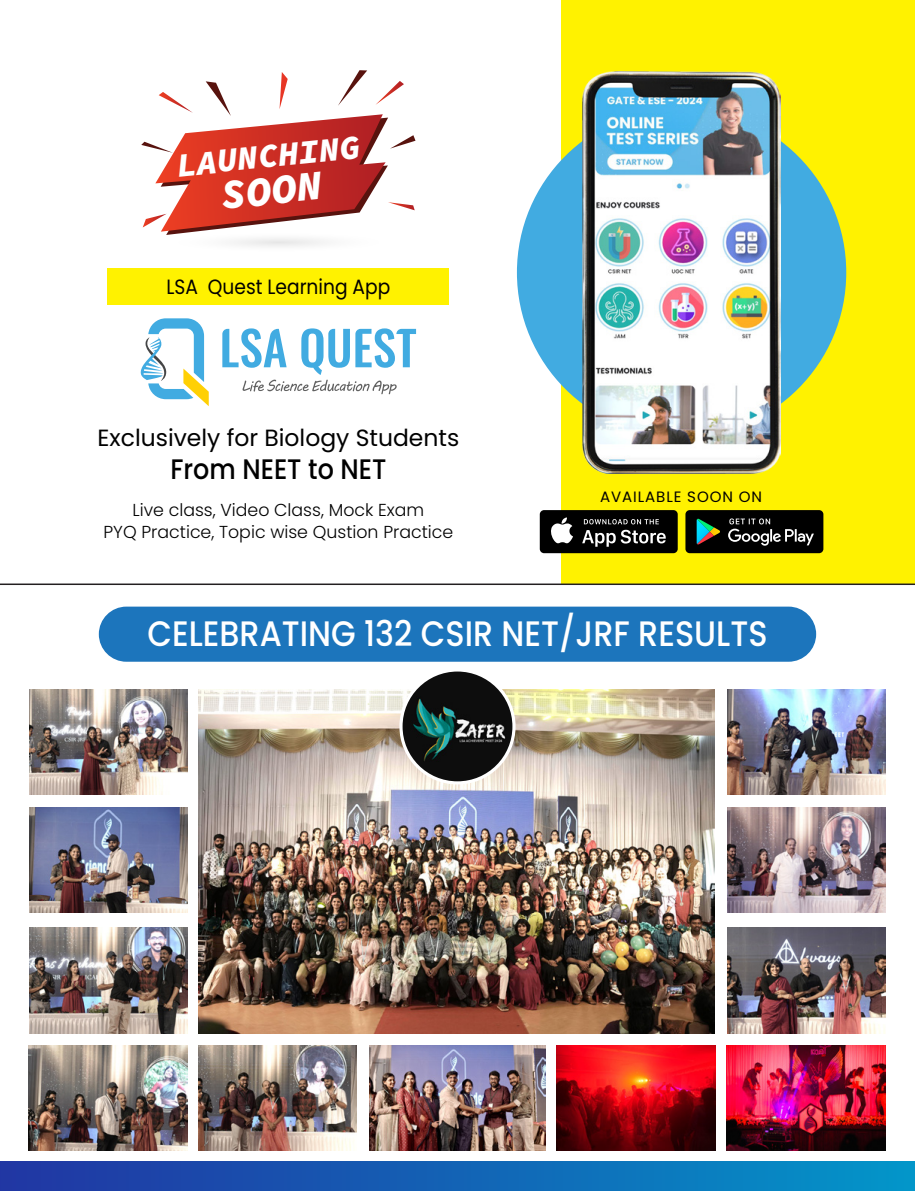
<style>
.page{position:relative;width:915px;height:1191px;background:#fff}
.page>*{position:absolute;margin:0;border:0;box-sizing:border-box;transform-origin:0 0}
.t1{font:italic 41.55px "Source Code Variable";color:#fff}
.t2{font:500 35.4px "Poppins";color:#fff;scale:.9 1}
.t3{font:italic 33.6px "Source Code Variable";color:#fff}
.t4{font:500 28.2px "Poppins";color:#000;scale:.9 1}
.t5{font:23.4px "Poppins";color:#000}
.t6{font:20.7px "Poppins";color:#000;scale:.9 1}
.t7{font:300 17.4px/22.5px "Poppins";color:#000;text-align:center}
.t8{font:15px "Poppins";letter-spacing:.06em;color:#000}
</style>
<div class="page">
<div style="left:108px;top:269px;width:341px;height:36px;background:#fff200"></div>
<div style="left:561px;top:0;width:353px;height:584px;background:#fff200"></div>
<div style="left:516px;top:108px;width:329px;height:329px;background:#41abe1;border-radius:50%"></div>
<div style="left:0;top:1161px;width:914px;height:30px;background:linear-gradient(to right,#2233a2,#0394c9)"></div>
<div style="left:99px;top:606px;width:716px;height:55px;background:#1c75bc;border-radius:28px"></div>
<img style="left:556px;top:1045px;width:158px;height:105px">
<img style="left:726px;top:1045px;width:159px;height:105px">
<img style="left:29px;top:1045px;width:158px;height:105px">
<img style="left:198px;top:1045px;width:158px;height:105px">
<img style="left:198px;top:689px;width:516px;height:344px">
<img style="left:727px;top:807px;width:158px;height:106px">
<img style="left:727px;top:927px;width:158px;height:106px">
<img style="left:727px;top:689px;width:158px;height:105px">
<img style="left:29px;top:689px;width:159px;height:105px">
<img style="left:29px;top:927px;width:159px;height:106px">
<img style="left:29px;top:807px;width:159px;height:106px">
<svg style="left:399px;top:668px;width:116px;height:116px"></svg>
<img style="left:402px;top:671px;width:110px;height:110px;border-radius:55px">
<img style="left:369px;top:1045px;width:176px;height:105px">
<div style="left:539px;top:510px;width:138px;height:43px;background:#000;border-radius:4px"></div>
<svg style="left:551px;top:517px;width:22px;height:26px"></svg>
<svg style="left:583px;top:519px;width:75px;height:5px"></svg>
<svg style="left:582px;top:530px;width:83px;height:17px"></svg>
<div style="left:685px;top:510px;width:138px;height:43px;background:#000;border-radius:4px"></div>
<svg style="left:696px;top:519px;width:24px;height:25px"></svg>
<svg style="left:728px;top:518px;width:85px;height:28px"></svg>
<svg style="left:140px;top:318px;width:69px;height:88px"></svg>
<svg style="left:222px;top:328px;width:194px;height:66px"></svg>
<svg style="left:141px;top:70px;width:274px;height:177px"></svg>
<img style="left:582px;top:71px;width:198px;height:403px">
<hr style="left:0;top:583px;width:914px;height:2px;background:#231f20">
<h3 class="t3" style="left:174px;top:141px;width:186px;rotate:-6deg">LAUNCHING</h3>
<h1 class="t1" style="left:218px;top:165px;width:103px;rotate:-6deg">SOON</h1>
<p class="t6" style="left:166px;top:274px;width:250px">LSA Quest Learning App</p>
<h3 class="t5" style="left:97px;top:424px;width:363px">Exclusively for Biology Students</h3>
<h3 class="t4" style="left:170px;top:453px;width:241px">From NEET to NET</h3>
<p class="t7" style="left:103px;top:498px;width:351px">Live class, Video Class, Mock Exam<br>PYQ Practice, Topic wise Qustion Practice</p>
<p class="t8" style="left:600px;top:488px;width:163px">AVAILABLE SOON ON</p>
<h2 class="t2" style="left:147px;top:613px;width:690px">CELEBRATING 132 CSIR NET/JRF RESULTS</h2>
</div>
